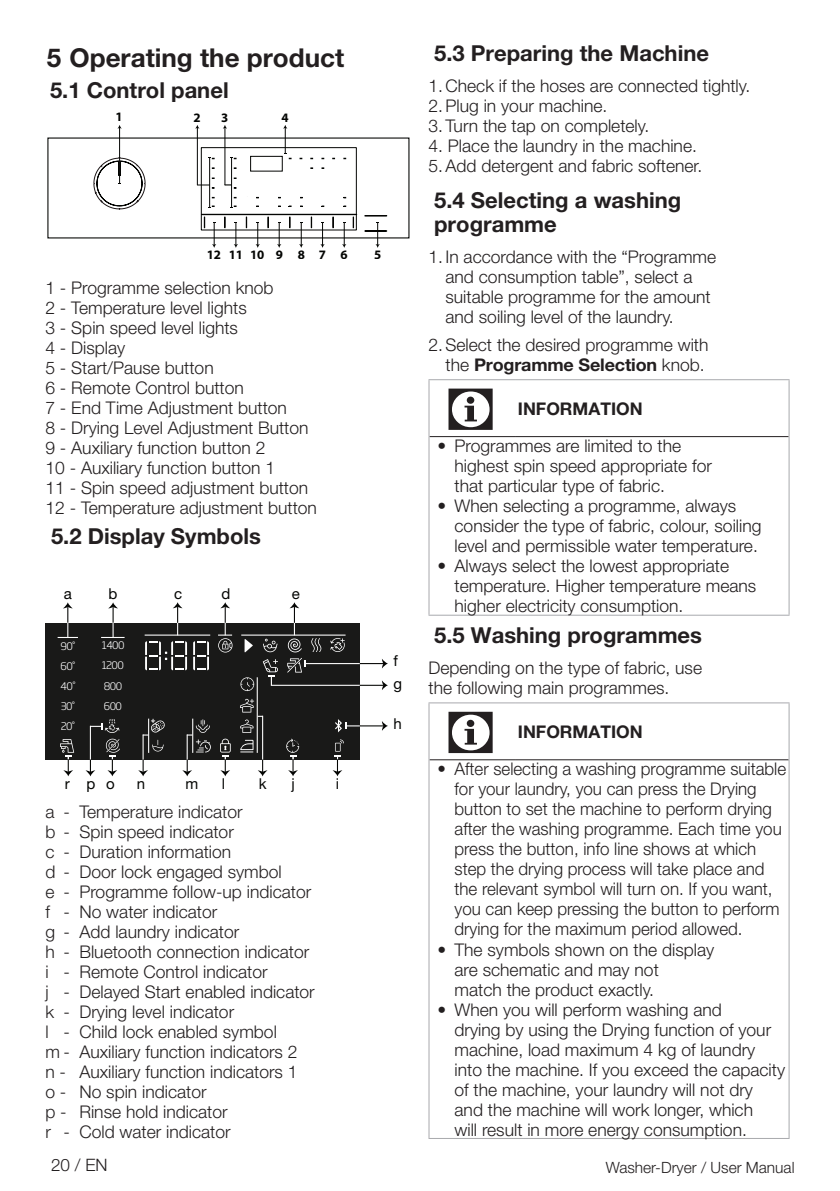
<style>
.page{position:relative;width:840px;height:1191px;background:#fff}
.page>*{position:absolute;margin:0;border:0;box-sizing:border-box;transform-origin:0 0}
.t1{font:60.8px "ZIWARNUN";color:#231f20;scale:1.05 1}
.t2{font:700 26px "Helvetica Neue LT Pro";color:#231f20}
.t3{font:700 22px/24px "Helvetica Neue LT Pro";color:#231f20}
.t4{font:300 17.4px/20px "Helvetica Neue LT Pro";color:#231f20}
.t5{font:700 17.4px "Helvetica Neue LT Pro";color:#231f20}
.t6{font:300 17.2px "Helvetica Neue LT Pro";color:#231f20}
.t7{font:300 15.6px "Helvetica Neue LT Pro";color:#231f20}
.t8{font:15px "Helvetica Neue LT Pro";color:#040503}
.t9{font:700 13px "Myriad Pro";color:#040503}
.t10{font:300 10.4px/20px "Soho Gothic Pro";letter-spacing:-.055em;color:#fff}
.s1{font-weight:700}
</style>
<div class="page">
<div style="left:45px;top:623px;width:314px;height:136px;background:#191918"></div>
<svg style="left:193px;top:641px;width:16px;height:29px"></svg>
<svg style="left:145px;top:641px;width:42px;height:29px"></svg>
<svg style="left:335px;top:742px;width:5px;height:9px"></svg>
<svg style="left:244px;top:639px;width:8px;height:13px"></svg>
<svg style="left:263px;top:638px;width:14px;height:14px"></svg>
<svg style="left:240px;top:740px;width:13px;height:12px"></svg>
<svg style="left:240px;top:677px;width:14px;height:14px"></svg>
<svg style="left:311px;top:638px;width:11px;height:14px"></svg>
<svg style="left:330px;top:638px;width:14px;height:14px"></svg>
<svg style="left:58px;top:602px;width:20px;height:36px"></svg>
<svg style="left:101px;top:602px;width:23px;height:36px"></svg>
<svg style="left:240px;top:699px;width:23px;height:34px"></svg>
<hr style="left:256px;top:677px;width:2px;height:76px;background:#fff">
<hr style="left:262px;top:716px;width:1px;height:44px;background:#fff">
<svg style="left:262px;top:659px;width:16px;height:27px"></svg>
<hr style="left:304px;top:663px;width:56px;height:1px;background:#fff">
<svg style="left:287px;top:658px;width:18px;height:14px"></svg>
<hr style="left:241px;top:634px;width:104px;height:1px;background:#fff">
<hr style="left:144px;top:634px;width:66px;height:1px;background:#fff">
<svg style="left:173px;top:602px;width:9px;height:33px"></svg>
<svg style="left:218px;top:602px;width:14px;height:50px"></svg>
<svg style="left:288px;top:602px;width:13px;height:50px"></svg>
<svg style="left:359px;top:658px;width:28px;height:10px"></svg>
<svg style="left:332px;top:755px;width:10px;height:21px"></svg>
<svg style="left:286px;top:738px;width:13px;height:38px"></svg>
<svg style="left:220px;top:738px;width:10px;height:38px"></svg>
<svg style="left:60px;top:739px;width:14px;height:37px"></svg>
<svg style="left:257px;top:759px;width:10px;height:17px"></svg>
<svg style="left:138px;top:718px;width:27px;height:58px"></svg>
<svg style="left:85px;top:719px;width:35px;height:57px"></svg>
<svg style="left:188px;top:719px;width:23px;height:33px"></svg>
<hr style="left:192px;top:718px;width:1px;height:35px;background:#fff">
<hr style="left:186px;top:734px;width:2px;height:26px;background:#fff">
<svg style="left:182px;top:759px;width:10px;height:17px"></svg>
<svg style="left:335px;top:719px;width:52px;height:13px"></svg>
<hr style="left:271px;top:685px;width:89px;height:1px;background:#fff">
<svg style="left:359px;top:680px;width:28px;height:10px"></svg>
<hr style="left:788px;top:436px;width:1px;height:178px;background:#a8a9ad">
<hr style="left:429px;top:436px;width:85px;height:1px;background:#231f20">
<hr style="left:514px;top:436px;width:274px;height:1px;background:#231f20">
<hr style="left:428px;top:379px;width:86px;height:1px;background:#a8a9ad">
<hr style="left:428px;top:380px;width:1px;height:56px;background:#a8a9ad">
<hr style="left:514px;top:379px;width:275px;height:1px;background:#a8a9ad">
<hr style="left:788px;top:380px;width:1px;height:56px;background:#a8a9ad">
<hr style="left:428px;top:436px;width:1px;height:178px;background:#a8a9ad">
<hr style="left:428px;top:614px;width:86px;height:1px;background:#a8a9ad">
<hr style="left:514px;top:614px;width:275px;height:1px;background:#a8a9ad">
<hr style="left:788px;top:760px;width:1px;height:378px;background:#a8a9ad">
<hr style="left:429px;top:759px;width:85px;height:1px;background:#231f20">
<hr style="left:514px;top:759px;width:274px;height:1px;background:#231f20">
<hr style="left:428px;top:702px;width:86px;height:1px;background:#a8a9ad">
<hr style="left:428px;top:703px;width:1px;height:57px;background:#a8a9ad">
<hr style="left:514px;top:702px;width:275px;height:1px;background:#a8a9ad">
<hr style="left:788px;top:703px;width:1px;height:57px;background:#a8a9ad">
<hr style="left:428px;top:760px;width:1px;height:378px;background:#a8a9ad">
<hr style="left:428px;top:1138px;width:86px;height:1px;background:#a8a9ad">
<hr style="left:514px;top:1138px;width:275px;height:1px;background:#a8a9ad">
<div style="left:201px;top:147px;width:155px;height:83px;border:1px solid #040503"></div>
<svg style="left:364px;top:215px;width:23px;height:1px"></svg>
<div style="left:250px;top:156px;width:32px;height:15px;border:1px solid #040503"></div>
<hr style="left:119px;top:128px;width:1px;height:55px;background:#040503">
<svg style="left:93px;top:157px;width:53px;height:52px"></svg>
<svg style="left:117px;top:125px;width:5px;height:4px"></svg>
<hr style="left:224px;top:128px;width:1px;height:57px;background:#040503">
<svg style="left:223px;top:125px;width:4px;height:4px"></svg>
<svg style="left:283px;top:125px;width:8px;height:34px"></svg>
<svg style="left:201px;top:214px;width:155px;height:34px"></svg>
<svg style="left:364px;top:223px;width:23px;height:25px"></svg>
<svg style="left:224px;top:185px;width:12px;height:4px"></svg>
<hr style="left:231px;top:157px;width:1px;height:50px;background:#040503">
<hr style="left:197px;top:128px;width:1px;height:57px;background:#040503">
<svg style="left:195px;top:125px;width:4px;height:4px"></svg>
<svg style="left:197px;top:185px;width:17px;height:4px"></svg>
<hr style="left:209px;top:157px;width:1px;height:50px;background:#040503">
<h2 class="t2" style="left:47px;top:41px;width:299px">5 Operating the product</h2>
<p class="t3" style="left:50px;top:77px;width:180px">5.1 Control panel</p>
<p class="t9" style="left:115px;top:108px;width:9px">1</p>
<p class="t9" style="left:193px;top:109px;width:9px">2</p>
<p class="t9" style="left:221px;top:109px;width:9px">3</p>
<p class="t9" style="left:281px;top:109px;width:9px">4</p>
<p class="t9" style="left:206px;top:246px;width:142px">121110 9 8 7 6</p>
<p class="t9" style="left:374px;top:246px;width:9px">5</p>
<p class="t4" style="left:45px;top:277px;width:273px">1 - Programme selection knob<br>2 - Temperature level lights<br>3 - Spin speed level lights<br>4 - Display<br>5 - Start/Pause button<br>6 - Remote Control button<br>7 - End Time Adjustment button<br>8 - Drying Level Adjustment Button<br>9 - Auxiliary function button 2<br>10 - Auxiliary function button 1<br>11 - Spin speed adjustment button<br>12 - Temperature adjustment button</p>
<p class="t3" style="left:51px;top:523px;width:211px">5.2 Display Symbols</p>
<p class="t8" style="left:64px;top:584px;width:10px">a</p>
<p class="t8" style="left:109px;top:584px;width:10px">b</p>
<p class="t8" style="left:174px;top:584px;width:10px">c</p>
<p class="t8" style="left:221px;top:584px;width:10px">d</p>
<p class="t8" style="left:291px;top:584px;width:10px">e</p>
<p class="t10" style="left:60px;top:635px;width:17px;text-align:justify">90˚ 60˚ 40˚ 30˚ 20˚</p>
<p class="t10" style="left:102px;top:635px;width:24px">1400<br>1200<br>800<br>600</p>
<p class="t8" style="left:393px;top:652px;width:6px">f</p>
<p class="t8" style="left:393px;top:674px;width:10px">g</p>
<p class="t8" style="left:393px;top:714px;width:10px">h</p>
<p class="t8" style="left:65px;top:775px;width:51px">r po</p>
<p class="t8" style="left:137px;top:775px;width:10px">n</p>
<p class="t8" style="left:185px;top:775px;width:14px">m</p>
<p class="t8" style="left:222px;top:775px;width:5px">l</p>
<p class="t8" style="left:259px;top:775px;width:9px">k</p>
<p class="t8" style="left:291px;top:775px;width:5px">j</p>
<p class="t8" style="left:335px;top:775px;width:5px">i</p>
<p class="t4" style="left:45px;top:801px;width:271px">a - Temperature indicator<br>b - Spin speed indicator<br>c - Duration information<br>d - Door lock engaged symbol<br>e - Programme follow-up indicator f - No water indicator<br>g - Add laundry indicator<br>h - Bluetooth connection indicator i - Remote Control indicator<br>j - Delayed Start enabled indicator k - Drying level indicator<br>l - Child lock enabled symbol<br>m - Auxiliary function indicators 2<br>n - Auxiliary function indicators 1<br>o - No spin indicator<br>p - Rinse hold indicator<br>r - Cold water indicator</p>
<p class="t3" style="left:434px;top:41px;width:276px">5.3 Preparing the Machine</p>
<p class="t4" style="left:428px;top:76px;width:323px">1.Check if the hoses are connected tightly.<br>2.Plug in your machine.</p>
<p class="t4" style="left:428px;top:116px;width:222px">3. Turn the tap on completely.</p>
<p class="t4" style="left:428px;top:136px;width:275px">4. Place the laundry in the machine.<br>5.Add detergent and fabric softener.</p>
<p class="t3" style="left:434px;top:187px;width:248px">5.4 Selecting a washing programme</p>
<p class="t4" style="left:445px;top:247px;width:272px;text-indent:-17px">1. In accordance with the “Programme and consumption table”, select a suitable programme for the amount and soiling level of the laundry.</p>
<p class="t4" style="left:428px;top:335px;width:281px;text-align:right">2.Select the desired programme with the <span class="s1">Programme Selection</span> knob.</p>
<h1 class="t1" style="left:444px;top:377px;width:53px">C</h1>
<p class="t5" style="left:517px;top:397px;width:126px">INFORMATION</p>
<p class="t4" style="left:454px;top:436px;width:259px;text-indent:-17px">• Programmes are limited to the highest spin speed appropriate for that particular type of fabric.</p>
<p class="t4" style="left:454px;top:496px;width:308px;text-indent:-17px">• When selecting a programme, always consider the type of fabric, colour, soiling level and permissible water temperature.</p>
<p class="t4" style="left:454px;top:556px;width:303px;text-indent:-17px">• Always select the lowest appropriate temperature. Higher temperature means higher electricity consumption.</p>
<p class="t3" style="left:434px;top:622px;width:269px">5.5 Washing programmes</p>
<p class="t4" style="left:428px;top:658px;width:275px">Depending on the type of fabric, use the following main programmes.</p>
<h1 class="t1" style="left:444px;top:700px;width:53px">C</h1>
<p class="t5" style="left:517px;top:721px;width:126px">INFORMATION</p>
<p class="t4" style="left:454px;top:759px;width:333px;text-indent:-17px">• After selecting a washing programme suitable for your laundry, you can press the Drying button to set the machine to perform drying after the washing programme. Each time you press the button, info line shows at which step the drying process will take place and the relevant symbol will turn on. If you want, you can keep pressing the button to perform drying for the maximum period allowed.</p>
<p class="t4" style="left:454px;top:939px;width:261px;text-indent:-17px">• The symbols shown on the display are schematic and may not<br>match the product exactly.</p>
<p class="t4" style="left:454px;top:999px;width:332px;text-indent:-17px">• When you will perform washing and<br>drying by using the Drying function of your machine, load maximum 4 kg of laundry into the machine. If you exceed the capacity of the machine, your laundry will not dry and the machine will work longer, which<br>will result in more energy consumption.</p>
<p class="t6" style="left:51px;top:1154px;width:58px">20 / EN</p>
<p class="t7" style="left:605px;top:1158px;width:190px">Washer-Dryer / User Manual</p>
</div>
